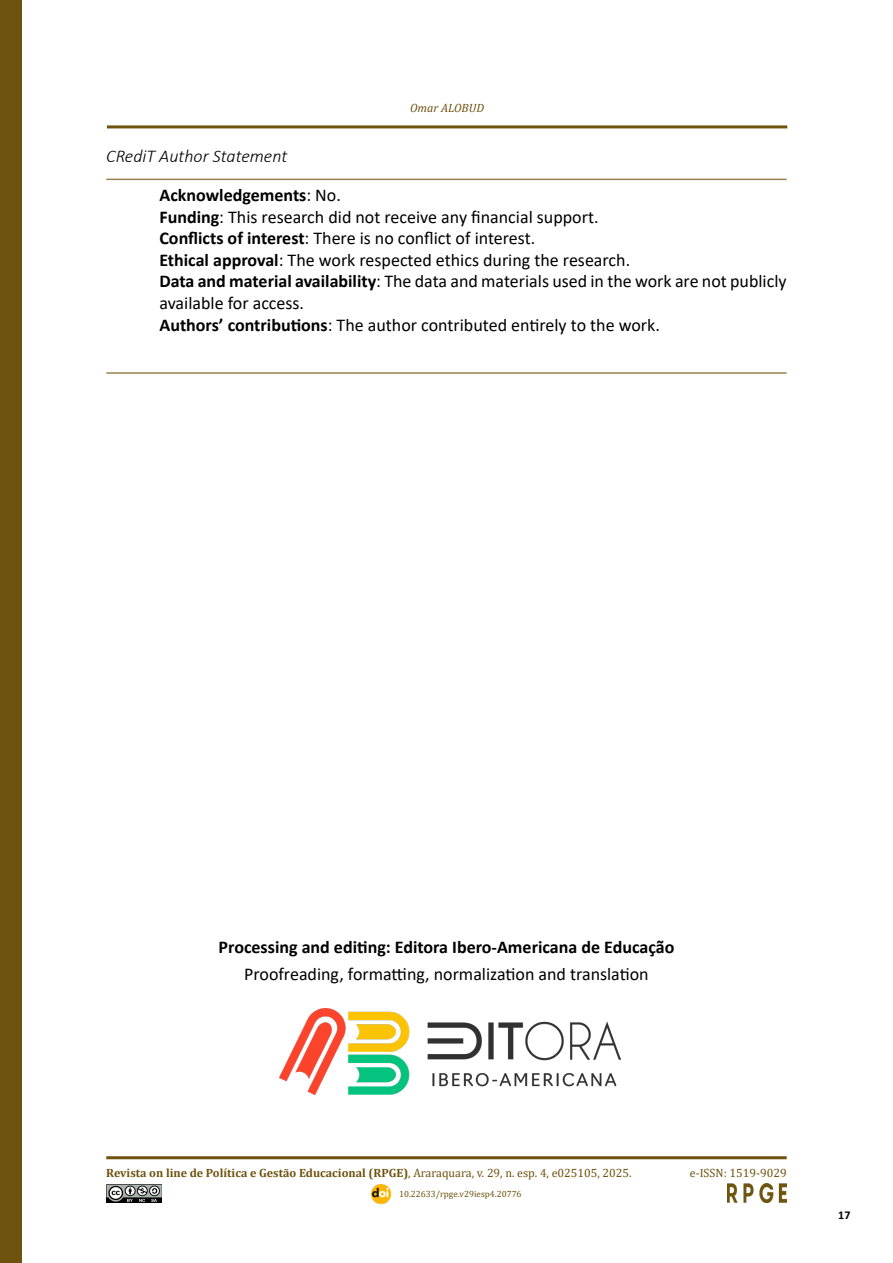
<style>
.page{position:relative;width:893px;height:1263px;background:#fff}
.page>*{position:absolute;margin:0;border:0;box-sizing:border-box;transform-origin:0 0}
.t1{font:18px/21.6px "Calibri";color:#000}
.t2{font:700 18px "Calibri";color:#000}
.t3{font:italic 300 18px/38.5px "Calibri";color:#000}
.t4{font:700 12px "Cambria";color:#6e530e}
.t5{font:12px "Cambria";color:#6e530e}
.t6{font:italic 12px "Cambria";color:#6e530e}
.t7{font:700 12px "Calibri";color:#000}
.t8{font:9px "Cambria";color:#6e530e}
.s1{font-weight:700;font-style:normal}
.s2{font-weight:400;font-style:normal}
.s3{font-weight:700}
.s4{font-weight:400}
</style>
<div class="page">
<div style="left:0;top:0;width:21px;height:1263px;background:#6e530e"></div>
<hr style="left:106px;top:1156px;width:681px;height:3px;background:#6e530e">
<hr style="left:107px;top:125px;width:680px;height:3px;background:#6e530e">
<img style="left:371px;top:1184px;width:20px;height:20px">
<img style="left:106px;top:1184px;width:55px;height:18px">
<img style="left:727px;top:1183px;width:60px;height:19px">
<img style="left:280px;top:1008px;width:341px;height:87px">
<hr style="left:106px;top:372px;width:681px;height:2px;background:#978352">
<hr style="left:106px;top:179px;width:681px;height:1px;background:#978352">
<p class="t6" style="left:410px;top:100px;width:75px">Omar ALOBUD</p>
<p class="t3" style="left:159px;top:137px;width:183px;text-indent:-53px">CRediT Author Statement<br><span class="s1">Acknowledgements</span><span class="s2">: No.</span></p>
<p class="t1" style="left:159px;top:205px;width:629px"><span class="s3">Funding</span>: This research did not receive any financial support.<br><span class="s3">Conflicts of interest</span>: There is no conflict of interest.<br><span class="s3">Ethical approval</span>: The work respected ethics during the research.<br><span class="s3">Data and material availability</span>: The data and materials used in the work are not publicly available for access.<br><span class="s3">Authors’ contributions</span>: The author contributed entirely to the work.</p>
<p class="t2" style="left:219px;top:934px;width:457px">Processing and editing: Editora Ibero-Americana de Educação</p>
<p class="t1" style="left:244px;top:963px;width:406px">Proofreading, formatting, normalization and translation</p>
<p class="t4" style="left:106px;top:1164px;width:527px">Revista on line de Política e Gestão Educacional (RPGE)<span class="s4">, Araraquara, v. 29, n. esp. 4, e025105, 2025.</span></p>
<p class="t8" style="left:399px;top:1189px;width:124px">10.22633/rpge.v29iesp4.20776</p>
<p class="t5" style="left:690px;top:1165px;width:98px">e-ISSN: 1519-9029</p>
<p class="t7" style="left:838px;top:1206px;width:14px">17</p>
</div>
